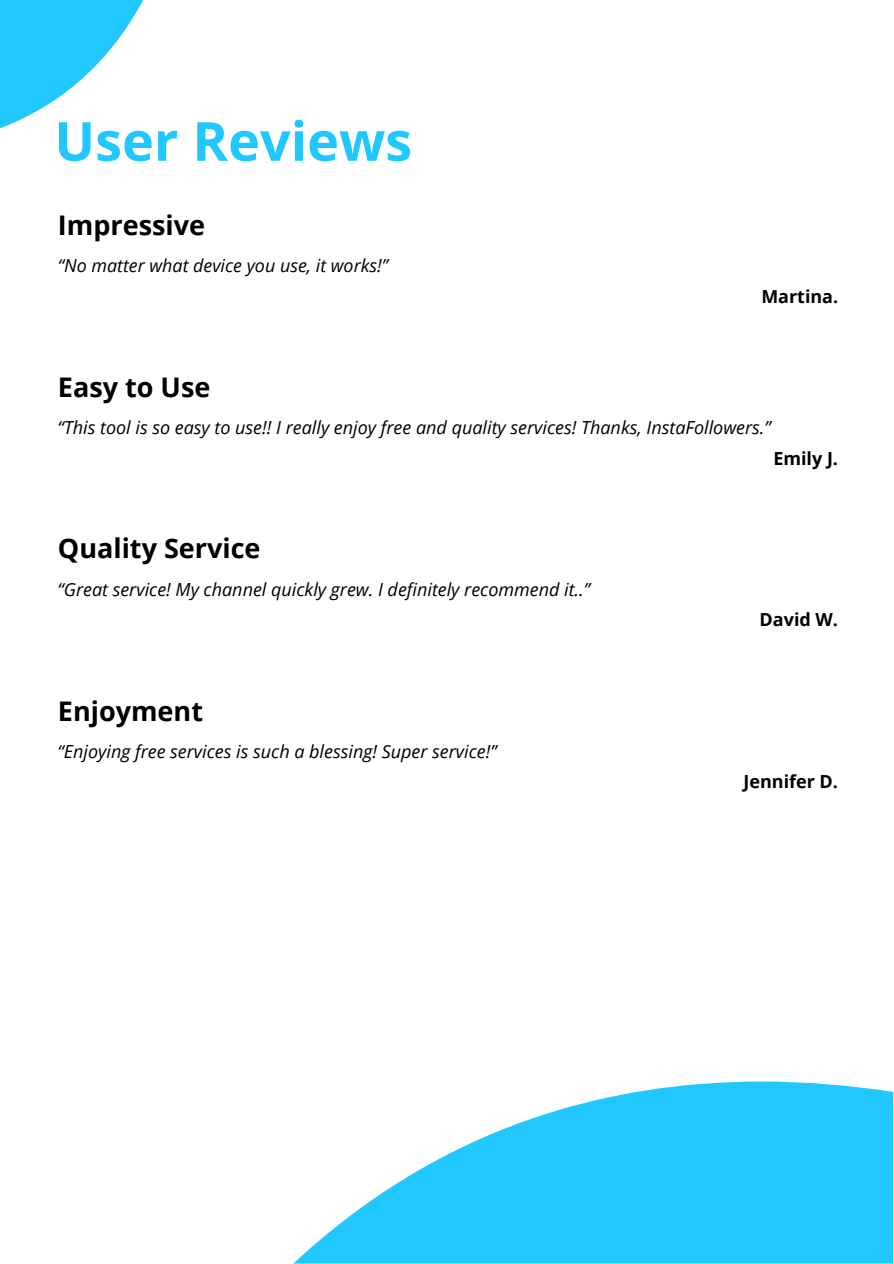
<style>
.page{position:relative;width:894px;height:1264px;background:#fff}
.page>*{position:absolute;margin:0;border:0;box-sizing:border-box;transform-origin:0 0}
.t1{font:700 54px "Open Sans";color:#21c8ff}
.t2{font:700 27px "Open Sans";color:#000}
.t3{font:italic 18px "Open Sans";color:#000}
.t4{font:700 18px "Open Sans";color:#000}
.t5{font:italic 17.85px "Open Sans";color:#000}
.t6{font:700 17.85px "Open Sans";color:#000}
</style>
<div class="page">
<svg style="left:294px;top:1081px;width:599px;height:182px;fill:#21c8ff"></svg>
<svg style="left:0;top:0;width:143px;height:128px"></svg>
<h1 class="t1" style="left:54px;top:103px;width:359px">User Reviews</h1>
<h2 class="t2" style="left:58px;top:206px;width:149px">Impressive</h2>
<p class="t5" style="left:58px;top:253px;width:331px">“No matter what device you use, it works!”</p>
<h2 class="t2" style="left:58px;top:368px;width:154px">Easy to Use</h2>
<p class="t6" style="left:761px;top:283px;width:78px">Martina.</p>
<p class="t3" style="left:58px;top:415px;width:714px">“This tool is so easy to use!! I really enjoy free and quality services! Thanks, InstaFollowers.”</p>
<h2 class="t2" style="left:58px;top:529px;width:204px">Quality Service</h2>
<p class="t3" style="left:58px;top:576px;width:534px">“Great service! My channel quickly grew. I definitely recommend it..”</p>
<h2 class="t2" style="left:58px;top:691px;width:147px">Enjoyment</h2>
<p class="t3" style="left:58px;top:738px;width:440px">“Enjoying free services is such a blessing! Super service!”</p>
<p class="t4" style="left:773px;top:445px;width:66px">Emily J.</p>
<p class="t4" style="left:759px;top:607px;width:80px">David W.</p>
<p class="t4" style="left:743px;top:769px;width:96px">Jennifer D.</p>
</div>
